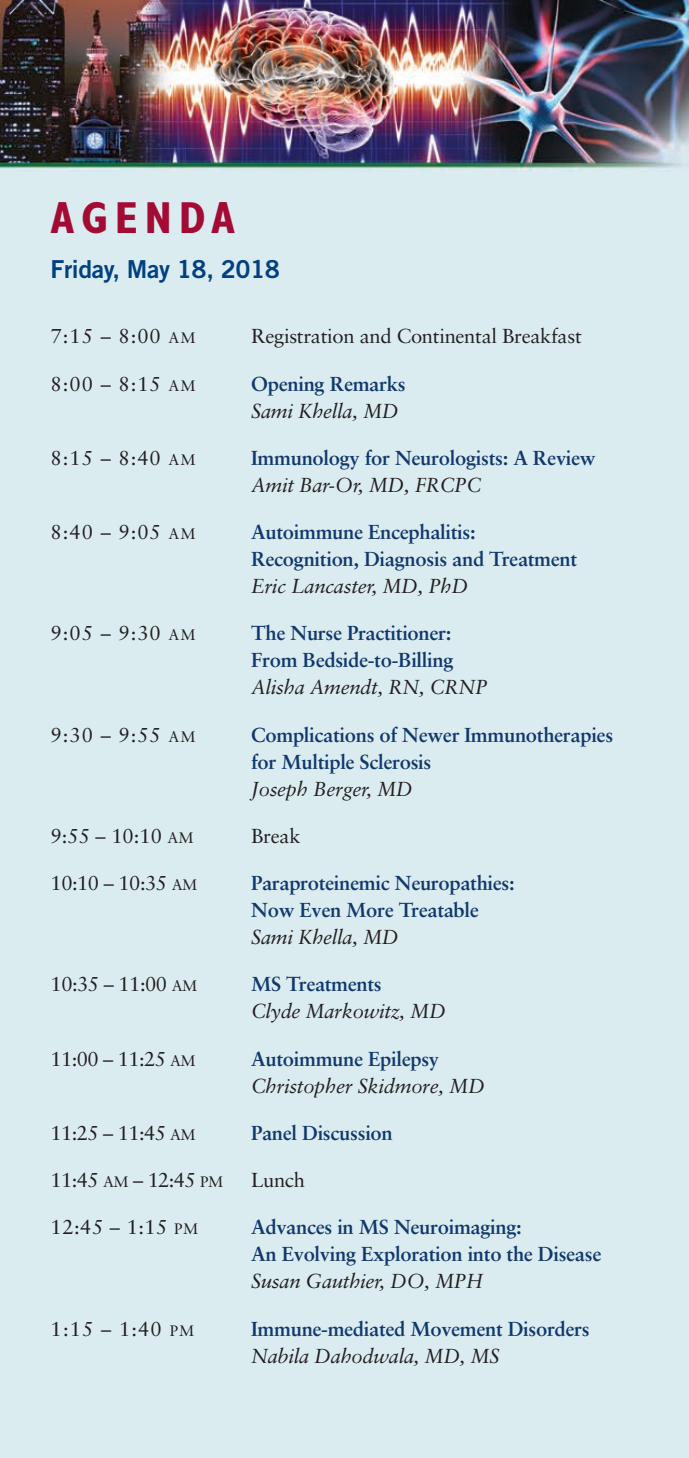
<style>
.page{position:relative;width:689px;height:1458px;background:#fff}
.page>*{position:absolute;margin:0;border:0;box-sizing:border-box;transform-origin:0 0}
.t1{font:700 condensed 45px "Gill Sans";letter-spacing:.15em;color:#a30a34}
.t2{font:24.75px "Trade Gothic Bold Two";letter-spacing:-.015em;color:#014181}
.t3{font:700 20.25px/27px "Sabon";letter-spacing:-.015em;color:#11386d}
.t4{font:20.25px "Sabon";letter-spacing:-.015em;color:#231f20}
.t5{font:italic 20.25px "Sabon";letter-spacing:-.015em;color:#231f20}
.s1{font-size:15.3px}
</style>
<div class="page">
<img style="left:0;top:0;width:688px;height:1458px">
<h1 class="t1" style="left:51px;top:201px;width:186px">AGENDA</h1>
<p class="t2" style="left:51px;top:260px;width:231px">Friday, May 18, 2018</p>
<p class="t4" style="left:51px;top:328px;width:146px">7:15 – 8:00 <span class="s1">AM</span></p>
<p class="t4" style="left:251px;top:328px;width:332px">Registration and Continental Breakfast</p>
<p class="t4" style="left:51px;top:375px;width:146px">8:00 – 8:15 <span class="s1">AM</span></p>
<p class="t3" style="left:251px;top:372px;width:156px">Opening Remarks</p>
<p class="t5" style="left:251px;top:402px;width:149px">Sami Khella, MD</p>
<p class="t4" style="left:51px;top:449px;width:146px">8:15 – 8:40 <span class="s1">AM</span></p>
<p class="t3" style="left:251px;top:446px;width:346px">Immunology for Neurologists: A Review</p>
<p class="t5" style="left:251px;top:476px;width:231px">Amit Bar-Or, MD, FRCPC</p>
<p class="t4" style="left:51px;top:524px;width:146px">8:40 – 9:05 <span class="s1">AM</span></p>
<p class="t3" style="left:251px;top:520px;width:327px">Autoimmune Encephalitis:<br>Recognition, Diagnosis and Treatment</p>
<p class="t5" style="left:251px;top:578px;width:218px">Eric Lancaster, MD, PhD</p>
<p class="t4" style="left:51px;top:625px;width:146px">9:05 – 9:30 <span class="s1">AM</span></p>
<p class="t3" style="left:251px;top:622px;width:204px">The Nurse Practitioner:<br>From Bedside-to-Billing</p>
<p class="t5" style="left:251px;top:679px;width:238px">Alisha Amendt, RN, CRNP</p>
<p class="t4" style="left:51px;top:726px;width:146px">9:30 – 9:55 <span class="s1">AM</span></p>
<p class="t3" style="left:251px;top:723px;width:363px">Complications of Newer Immunotherapies for Multiple Sclerosis</p>
<p class="t5" style="left:251px;top:780px;width:163px">Joseph Berger, MD</p>
<p class="t4" style="left:51px;top:827px;width:144px">9:55 – 10:10 <span class="s1">AM</span></p>
<p class="t4" style="left:251px;top:827px;width:51px">Break</p>
<p class="t4" style="left:51px;top:875px;width:148px">10:10 – 10:35 <span class="s1">AM</span></p>
<p class="t3" style="left:251px;top:871px;width:265px">Paraproteinemic Neuropathies:<br>Now Even More Treatable</p>
<p class="t5" style="left:251px;top:929px;width:149px">Sami Khella, MD</p>
<p class="t4" style="left:51px;top:976px;width:148px">10:35 – 11:00 <span class="s1">AM</span></p>
<p class="t3" style="left:251px;top:973px;width:132px">MS Treatments</p>
<p class="t5" style="left:251px;top:1003px;width:196px">Clyde Markowitz, MD</p>
<p class="t4" style="left:51px;top:1050px;width:147px">11:00 – 11:25 <span class="s1">AM</span></p>
<p class="t3" style="left:251px;top:1047px;width:189px">Autoimmune Epilepsy</p>
<p class="t5" style="left:251px;top:1077px;width:235px">Christopher Skidmore, MD</p>
<p class="t4" style="left:51px;top:1124px;width:147px">11:25 – 11:45 <span class="s1">AM</span></p>
<p class="t3" style="left:251px;top:1121px;width:143px">Panel Discussion</p>
<p class="t4" style="left:51px;top:1172px;width:174px">11:45 <span class="s1">AM</span> – 12:45 <span class="s1">PM</span></p>
<p class="t4" style="left:251px;top:1172px;width:55px">Lunch</p>
<p class="t4" style="left:51px;top:1219px;width:149px">12:45 – 1:15 <span class="s1">PM</span></p>
<p class="t3" style="left:251px;top:1216px;width:351px">Advances in MS Neuroimaging:<br>An Evolving Exploration into the Disease</p>
<p class="t5" style="left:251px;top:1273px;width:233px">Susan Gauthier, DO, MPH</p>
<p class="t4" style="left:51px;top:1320px;width:145px">1:15 – 1:40 <span class="s1">PM</span></p>
<p class="t3" style="left:251px;top:1317px;width:340px">Immune-mediated Movement Disorders</p>
<p class="t5" style="left:251px;top:1347px;width:250px">Nabila Dahodwala, MD, MS</p>
</div>
